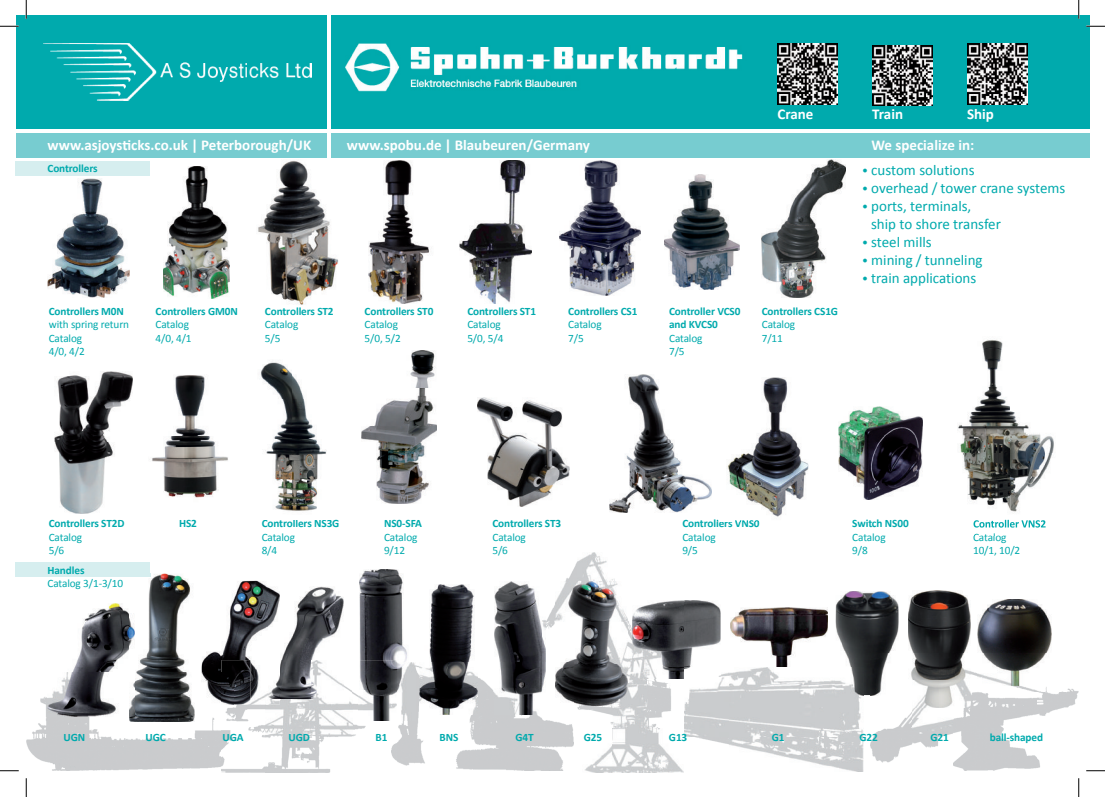
<style>
.page{position:relative;width:1105px;height:797px;background:#fff}
.page>*{position:absolute;margin:0;border:0;box-sizing:border-box;transform-origin:0 0}
.t1{font:15px/18px "Calibri";color:#00aaad}
.t2{font:700 15px "Calibri";color:#fff}
.t3{font:700 11.25px/13.5px "Calibri";letter-spacing:-.01em;color:#00aaad}
.t4{font:11.25px/13.5px "Calibri";letter-spacing:-.01em;color:#00aaad}
.s1{font-size:8.75px}
</style>
<div class="page">
<div style="left:16px;top:562px;width:134px;height:15px;background:#d6eeef"></div>
<div style="left:16px;top:16px;width:1073px;height:113px;background:#00aaad"></div>
<div style="left:16px;top:133px;width:1073px;height:24px;background:#77ccd0"></div>
<img style="left:345px;top:43px;width:398px;height:49px">
<img style="left:777px;top:44px;width:61px;height:60px">
<img style="left:967px;top:44px;width:60px;height:60px">
<img style="left:872px;top:46px;width:60px;height:60px">
<hr style="left:327px;top:16px;width:4px;height:145px;background:#fff">
<img style="left:416px;top:665px;width:3px;height:33px">
<img style="left:477px;top:676px;width:17px;height:22px">
<img style="left:397px;top:698px;width:28px;height:68px">
<img style="left:442px;top:714px;width:28px;height:56px">
<img style="left:470px;top:698px;width:36px;height:72px">
<div style="left:506px;top:714px;width:36px;height:56px;background:#cacbcd"></div>
<img style="left:565px;top:562px;width:12px;height:19px">
<img style="left:577px;top:552px;width:36px;height:29px">
<img style="left:545px;top:601px;width:11px;height:88px">
<img style="left:628px;top:621px;width:20px;height:63px">
<img style="left:648px;top:678px;width:35px;height:6px">
<img style="left:577px;top:705px;width:36px;height:20px">
<img style="left:613px;top:684px;width:58px;height:44px">
<img style="left:542px;top:728px;width:141px;height:44px">
<img style="left:542px;top:719px;width:32px;height:51px">
<img style="left:971px;top:671px;width:6px;height:5px">
<img style="left:1008px;top:685px;width:29px;height:7px">
<img style="left:1037px;top:687px;width:41px;height:5px">
<img style="left:871px;top:695px;width:41px;height:68px">
<img style="left:912px;top:707px;width:42px;height:59px">
<img style="left:954px;top:692px;width:124px;height:78px">
<img style="left:343px;top:684px;width:16px;height:13px">
<img style="left:234px;top:704px;width:31px;height:29px">
<img style="left:265px;top:697px;width:125px;height:38px">
<img style="left:221px;top:735px;width:135px;height:37px">
<img style="left:391px;top:743px;width:6px;height:18px">
<img style="left:40px;top:697px;width:8px;height:8px">
<img style="left:26px;top:705px;width:39px;height:65px">
<img style="left:65px;top:716px;width:46px;height:21px">
<img style="left:194px;top:704px;width:40px;height:33px">
<img style="left:65px;top:737px;width:169px;height:33px">
<img style="left:685px;top:667px;width:179px;height:105px">
<img style="left:560px;top:161px;width:80px;height:134px">
<img style="left:460px;top:160px;width:71px;height:144px">
<img style="left:258px;top:160px;width:80px;height:145px">
<img style="left:55px;top:371px;width:77px;height:142px">
<img style="left:478px;top:397px;width:92px;height:109px">
<img style="left:762px;top:159px;width:84px;height:138px">
<img style="left:361px;top:351px;width:75px;height:152px">
<img style="left:609px;top:374px;width:102px;height:138px">
<img style="left:368px;top:161px;width:61px;height:142px">
<img style="left:838px;top:406px;width:84px;height:93px">
<img style="left:664px;top:175px;width:75px;height:115px">
<img style="left:359px;top:569px;width:48px;height:93px">
<img style="left:391px;top:662px;width:25px;height:58px">
<img style="left:359px;top:660px;width:38px;height:30px">
<img style="left:359px;top:690px;width:32px;height:30px">
<img style="left:977px;top:600px;width:74px;height:85px">
<img style="left:419px;top:584px;width:58px;height:130px">
<img style="left:731px;top:607px;width:97px;height:59px">
<img style="left:632px;top:600px;width:89px;height:78px">
<img style="left:685px;top:667px;width:36px;height:11px">
<img style="left:835px;top:591px;width:63px;height:104px">
<img style="left:871px;top:653px;width:27px;height:42px">
<img style="left:835px;top:667px;width:29px;height:28px">
<img style="left:908px;top:590px;width:63px;height:117px">
<img style="left:556px;top:581px;width:72px;height:83px">
<img style="left:574px;top:664px;width:54px;height:41px">
<img style="left:556px;top:662px;width:18px;height:41px">
<img style="left:494px;top:581px;width:51px;height:133px">
<img style="left:202px;top:580px;width:66px;height:93px">
<img style="left:221px;top:660px;width:59px;height:44px">
<img style="left:202px;top:673px;width:32px;height:31px">
<img style="left:134px;top:573px;width:56px;height:100px">
<img style="left:134px;top:573px;width:16px;height:4px">
<img style="left:134px;top:673px;width:56px;height:24px">
<img style="left:129px;top:697px;width:66px;height:25px">
<img style="left:268px;top:586px;width:75px;height:112px">
<img style="left:48px;top:603px;width:86px;height:113px">
<img style="left:958px;top:340px;width:96px;height:188px">
<img style="left:973px;top:520px;width:73px;height:7px">
<img style="left:974px;top:533px;width:21px;height:2px">
<div style="left:16px;top:161px;width:134px;height:14px;background:#d6eeef"></div>
<img style="left:717px;top:377px;width:91px;height:143px">
<img style="left:716px;top:520px;width:43px;height:1px">
<img style="left:260px;top:362px;width:67px;height:149px">
<img style="left:152px;top:375px;width:76px;height:123px">
<img style="left:48px;top:179px;width:81px;height:118px">
<img style="left:163px;top:167px;width:67px;height:132px">
<img style="left:43px;top:43px;width:268px;height:57px">
<svg style="left:0;top:25px;width:19px;height:2px"></svg>
<svg style="left:1086px;top:25px;width:19px;height:2px"></svg>
<svg style="left:0;top:770px;width:19px;height:1px"></svg>
<svg style="left:1086px;top:770px;width:19px;height:1px"></svg>
<svg style="left:25px;top:0;width:2px;height:19px"></svg>
<svg style="left:25px;top:778px;width:2px;height:19px"></svg>
<svg style="left:1078px;top:0;width:1px;height:19px"></svg>
<svg style="left:1078px;top:778px;width:1px;height:19px"></svg>
<h1 class="t2" style="left:777px;top:104px;width:37px">Crane</h1>
<h1 class="t2" style="left:872px;top:104px;width:32px">Train</h1>
<h1 class="t2" style="left:967px;top:104px;width:28px">Ship</h1>
<h1 class="t2" style="left:48px;top:135px;width:265px">www.asjoysticks.co.uk | Peterborough/UK</h1>
<h1 class="t2" style="left:871px;top:135px;width:104px">We specialize in:</h1>
<h1 class="t1" style="left:862px;top:161px;width:113px"><span class="s1">●</span> custom solutions</h1>
<h1 class="t1" style="left:862px;top:179px;width:204px"><span class="s1">●</span> overhead / tower crane systems</h1>
<h1 class="t1" style="left:871px;top:197px;width:131px;text-indent:-9px"><span class="s1">●</span> ports, terminals,<br>ship to shore transfer</h1>
<h1 class="t1" style="left:862px;top:233px;width:71px"><span class="s1">●</span> steel mills</h1>
<h1 class="t1" style="left:862px;top:251px;width:122px"><span class="s1">●</span> mining / tunneling</h1>
<h1 class="t1" style="left:862px;top:269px;width:115px"><span class="s1">●</span> train applications</h1>
<h1 class="t2" style="left:347px;top:135px;width:245px">www.spobu.de | Blaubeuren/Germany</h1>
<p class="t3" style="left:48px;top:162px;width:52px">Controllers</p>
<p class="t3" style="left:49px;top:304px;width:77px">Controllers M0N</p>
<p class="t4" style="left:49px;top:318px;width:82px">with spring return<br>Catalog<br>4/0, 4/2</p>
<p class="t3" style="left:156px;top:304px;width:84px">Controllers GM0N</p>
<p class="t4" style="left:156px;top:318px;width:38px">Catalog<br>4/0, 4/1</p>
<p class="t3" style="left:265px;top:304px;width:70px">Controllers ST2</p>
<p class="t4" style="left:265px;top:318px;width:35px">Catalog<br>5/5</p>
<p class="t3" style="left:365px;top:304px;width:70px">Controllers ST0</p>
<p class="t4" style="left:365px;top:318px;width:38px">Catalog<br>5/0, 5/2</p>
<p class="t3" style="left:467px;top:304px;width:70px">Controllers ST1</p>
<p class="t4" style="left:467px;top:318px;width:38px">Catalog<br>5/0, 5/4</p>
<p class="t3" style="left:568px;top:304px;width:71px">Controllers CS1</p>
<p class="t4" style="left:568px;top:318px;width:35px">Catalog<br>7/5</p>
<p class="t3" style="left:669px;top:304px;width:73px">Controller VCS0 and KVCS0</p>
<p class="t4" style="left:669px;top:331px;width:35px">Catalog<br>7/5</p>
<p class="t3" style="left:762px;top:304px;width:78px">Controllers CS1G</p>
<p class="t4" style="left:762px;top:318px;width:35px">Catalog<br>7/11</p>
<p class="t3" style="left:49px;top:517px;width:77px">Controllers ST2D</p>
<p class="t4" style="left:49px;top:530px;width:35px">Catalog<br>5/6</p>
<p class="t3" style="left:48px;top:563px;width:38px">Handles</p>
<p class="t4" style="left:48px;top:576px;width:77px">Catalog 3/1-3/10</p>
<p class="t3" style="left:492px;top:516px;width:70px">Controllers ST3</p>
<p class="t4" style="left:492px;top:530px;width:35px">Catalog<br>5/6</p>
<p class="t3" style="left:179px;top:517px;width:19px">HS2</p>
<p class="t3" style="left:682px;top:517px;width:79px">Controllers VNS0</p>
<p class="t4" style="left:682px;top:530px;width:35px">Catalog<br>9/5</p>
<p class="t3" style="left:262px;top:517px;width:79px">Controllers NS3G</p>
<p class="t4" style="left:262px;top:530px;width:35px">Catalog<br>8/4</p>
<p class="t3" style="left:384px;top:517px;width:39px">NS0-SFA</p>
<p class="t4" style="left:384px;top:530px;width:35px">Catalog<br>9/12</p>
<p class="t3" style="left:852px;top:517px;width:58px">Switch NS00</p>
<p class="t4" style="left:852px;top:530px;width:35px">Catalog<br>9/8</p>
<p class="t4" style="left:973px;top:530px;width:49px">Catalog<br>10/1, 10/2</p>
<p class="t3" style="left:64px;top:730px;width:23px">UGN</p>
<p class="t3" style="left:146px;top:730px;width:22px">UGC</p>
<p class="t3" style="left:222px;top:730px;width:23px">UGA</p>
<p class="t3" style="left:289px;top:730px;width:23px">UGD</p>
<p class="t3" style="left:376px;top:730px;width:13px">B1</p>
<p class="t3" style="left:439px;top:730px;width:20px">BNS</p>
<p class="t3" style="left:515px;top:731px;width:20px">G4T</p>
<p class="t3" style="left:584px;top:730px;width:20px">G25</p>
<p class="t3" style="left:669px;top:730px;width:20px">G13</p>
<p class="t3" style="left:772px;top:730px;width:14px">G1</p>
<p class="t3" style="left:859px;top:730px;width:20px">G22</p>
<p class="t3" style="left:930px;top:730px;width:20px">G21</p>
<p class="t3" style="left:990px;top:730px;width:55px">ball-shaped</p>
</div>
